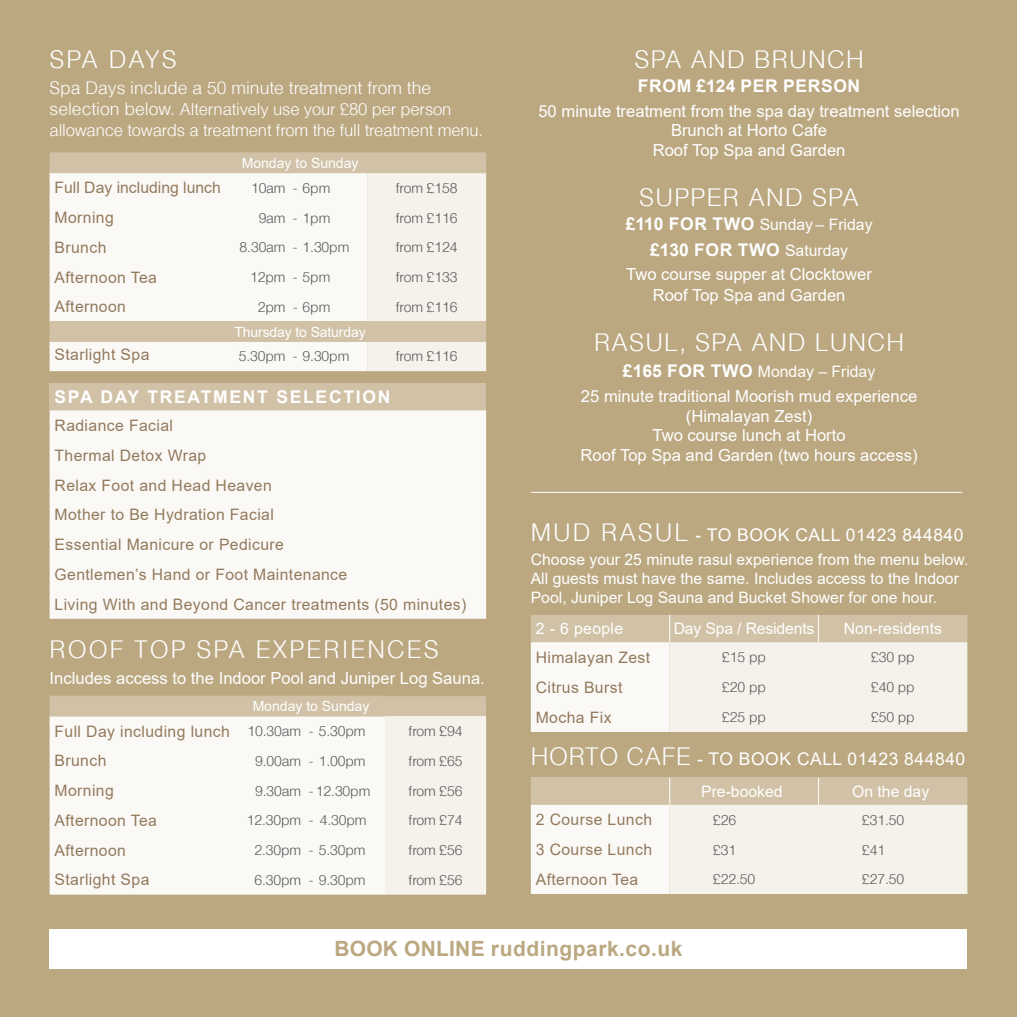
<style>
.page{position:relative;width:1017px;height:1017px;background:#bba881}
.page>*{position:absolute;margin:0;border:0;box-sizing:border-box;transform-origin:0 0}
.t1{font:300 24.5px "Helvetica";letter-spacing:.05em;color:#fff}
.t2{font:300 24.5px "Helvetica";letter-spacing:.08em;color:#fff}
.t3{font:700 21px "Arial";letter-spacing:.025em;color:#bba881}
.t4{font:17.5px "Arial";letter-spacing:.03em;color:#fff}
.t5{font:300 17.5px "Helvetica";color:#fff}
.t6{font:700 17.5px "Arial";letter-spacing:.035em;color:#fff}
.t7{font:700 17.5px "Arial";letter-spacing:.1em;color:#fff}
.t8{font:16.62px/19.9px "Arial";color:#fff;text-align:center}
.t9{font:300 16.62px/21px "Helvetica";letter-spacing:-.01em;color:#fff}
.t10{font:15.75px "Arial";letter-spacing:.025em;color:#937a5d}
.t11{font:15.75px/18.9px "Arial";color:#fff}
.t12{font:15.75px "Arial";color:#937a5d}
.t13{font:300 14px "Helvetica";letter-spacing:-.01em;color:#57585a}
.t14{font:14px "Arial";color:#fff}
.s1{font-size:17.5px}
.s2{font-weight:700;font-size:17.5px}
.s3{font-weight:400;font-size:15.75px}
.s4{font-family:"Helvetica";font-weight:300;font-size:24.5px}
</style>
<div class="page">
<div style="left:50px;top:154px;width:436px;height:18px;background:#d1c2a7"></div>
<svg style="left:50px;top:173px;width:317px;height:198px;background:#f6f3ee"></svg>
<svg style="left:367px;top:173px;width:119px;height:198px;background:#f1ede4"></svg>
<hr style="left:50px;top:153px;width:183px;height:1px;background:#d1c2a7">
<hr style="left:233px;top:153px;width:70px;height:1px;background:#d1c2a7">
<hr style="left:303px;top:153px;width:64px;height:1px;background:#d1c2a7">
<hr style="left:367px;top:153px;width:119px;height:1px;background:#d1c2a7">
<hr style="left:50px;top:172px;width:183px;height:1px;background:#d1c2a7">
<hr style="left:233px;top:172px;width:70px;height:1px;background:#d1c2a7">
<hr style="left:303px;top:172px;width:64px;height:1px;background:#d1c2a7">
<hr style="left:367px;top:172px;width:119px;height:1px;background:#d1c2a7">
<hr style="left:50px;top:321px;width:183px;height:1px;background:#d1c2a7">
<hr style="left:233px;top:321px;width:70px;height:1px;background:#d1c2a7">
<hr style="left:303px;top:321px;width:64px;height:1px;background:#d1c2a7">
<hr style="left:367px;top:321px;width:119px;height:1px;background:#d1c2a7">
<hr style="left:50px;top:341px;width:183px;height:1px;background:#d1c2a7">
<hr style="left:233px;top:341px;width:70px;height:1px;background:#d1c2a7">
<hr style="left:303px;top:341px;width:64px;height:1px;background:#d1c2a7">
<hr style="left:367px;top:341px;width:119px;height:1px;background:#d1c2a7">
<div style="left:50px;top:383px;width:436px;height:27px;background:#d1c2a7"></div>
<div style="left:50px;top:410px;width:436px;height:209px;background:#fbf9f6"></div>
<svg style="left:531px;top:778px;width:436px;height:116px;background:#eee8dd"></svg>
<hr style="left:531px;top:777px;width:139px;height:1px;background:#d1c2a7">
<hr style="left:670px;top:777px;width:149px;height:1px;background:#d1c2a7">
<hr style="left:819px;top:777px;width:148px;height:1px;background:#d1c2a7">
<svg style="left:531px;top:615px;width:436px;height:117px;background:#eee8dd"></svg>
<svg style="left:50px;top:696px;width:436px;height:199px;background:#f5f1eb"></svg>
<hr style="left:316px;top:716px;width:69px;height:1px;background:#d1c2a7">
<hr style="left:531px;top:492px;width:431px;height:1px;background:#fff">
<div style="left:50px;top:929px;width:917px;height:39px;background:#fff"></div>
<p class="t1" style="left:50px;top:44px;width:129px">SPA DAYS</p>
<p class="t5" style="left:50px;top:77px;width:383px">Spa Days include a 50 minute treatment from the</p>
<p class="t9" style="left:50px;top:98px;width:435px"><span class="s1">selection below.</span> Alternatively use your £80 per person allowance towards a treatment from the full treatment menu.</p>
<p class="t14" style="left:242px;top:153px;width:118px">Monday to Sunday</p>
<p class="t12" style="left:55px;top:177px;width:168px">Full Day including lunch</p>
<p class="t13" style="left:251px;top:179px;width:81px">10am - 6pm</p>
<p class="t13" style="left:396px;top:179px;width:63px">from £158</p>
<p class="t10" style="left:55px;top:207px;width:61px">Morning</p>
<p class="t13" style="left:259px;top:209px;width:73px">9am - 1pm</p>
<p class="t13" style="left:396px;top:209px;width:63px">from £116</p>
<p class="t10" style="left:55px;top:236px;width:53px">Brunch</p>
<p class="t13" style="left:240px;top:239px;width:111px">8.30am - 1.30pm</p>
<p class="t13" style="left:396px;top:239px;width:63px">from £124</p>
<p class="t10" style="left:55px;top:266px;width:104px">Afternoon Tea</p>
<p class="t13" style="left:250px;top:268px;width:82px">12pm - 5pm</p>
<p class="t13" style="left:396px;top:268px;width:63px">from £133</p>
<p class="t10" style="left:55px;top:296px;width:73px">Afternoon</p>
<p class="t13" style="left:258px;top:298px;width:74px">2pm - 6pm</p>
<p class="t13" style="left:396px;top:298px;width:63px">from £116</p>
<p class="t14" style="left:235px;top:322px;width:133px">Thursday to Saturday</p>
<p class="t10" style="left:55px;top:343px;width:96px">Starlight Spa</p>
<p class="t13" style="left:239px;top:348px;width:112px">5.30pm - 9.30pm</p>
<p class="t13" style="left:396px;top:348px;width:63px">from £116</p>
<p class="t7" style="left:55px;top:385px;width:337px">SPA DAY TREATMENT SELECTION</p>
<p class="t10" style="left:55px;top:415px;width:120px">Radiance Facial</p>
<p class="t10" style="left:55px;top:444px;width:153px">Thermal Detox Wrap</p>
<p class="t10" style="left:55px;top:474px;width:219px">Relax Foot and Head Heaven</p>
<p class="t10" style="left:55px;top:504px;width:221px">Mother to Be Hydration Facial</p>
<p class="t10" style="left:55px;top:534px;width:231px">Essential Manicure or Pedicure</p>
<p class="t10" style="left:55px;top:563px;width:294px">Gentlemen’s Hand or Foot Maintenance</p>
<p class="t10" style="left:55px;top:593px;width:413px">Living With and Beyond Cancer treatments (50 minutes)</p>
<p class="t2" style="left:50px;top:634px;width:391px">ROOF TOP SPA EXPERIENCES</p>
<p class="t8" style="left:50px;top:668px;width:437px">Includes access to the Indoor Pool and Juniper Log Sauna.</p>
<p class="t14" style="left:253px;top:697px;width:118px">Monday to Sunday</p>
<p class="t10" style="left:55px;top:720px;width:177px">Full Day including lunch</p>
<p class="t13" style="left:247px;top:722px;width:55px">10.30am</p>
<p class="t13" style="left:309px;top:722px;width:58px">- 5.30pm</p>
<p class="t13" style="left:409px;top:722px;width:56px">from £94</p>
<p class="t10" style="left:55px;top:750px;width:53px">Brunch</p>
<p class="t13" style="left:255px;top:752px;width:47px">9.00am</p>
<p class="t13" style="left:309px;top:752px;width:58px">- 1.00pm</p>
<p class="t13" style="left:409px;top:752px;width:56px">from £65</p>
<p class="t10" style="left:55px;top:780px;width:61px">Morning</p>
<p class="t13" style="left:255px;top:782px;width:47px">9.30am</p>
<p class="t13" style="left:309px;top:782px;width:63px">- 12.30pm</p>
<p class="t13" style="left:409px;top:782px;width:56px">from £56</p>
<p class="t10" style="left:55px;top:810px;width:104px">Afternoon Tea</p>
<p class="t13" style="left:247px;top:812px;width:56px">12.30pm</p>
<p class="t13" style="left:309px;top:812px;width:6px">-</p>
<p class="t13" style="left:320px;top:812px;width:48px">4.30pm</p>
<p class="t13" style="left:409px;top:812px;width:56px">from £74</p>
<p class="t10" style="left:55px;top:839px;width:73px">Afternoon</p>
<p class="t13" style="left:254px;top:841px;width:48px">2.30pm</p>
<p class="t13" style="left:309px;top:841px;width:58px">- 5.30pm</p>
<p class="t13" style="left:409px;top:841px;width:56px">from £56</p>
<p class="t10" style="left:55px;top:869px;width:96px">Starlight Spa</p>
<p class="t13" style="left:254px;top:871px;width:48px">6.30pm</p>
<p class="t13" style="left:309px;top:871px;width:58px">- 9.30pm</p>
<p class="t13" style="left:409px;top:871px;width:56px">from £56</p>
<p class="t1" style="left:634px;top:44px;width:231px">SPA AND BRUNCH</p>
<p class="t6" style="left:638px;top:73px;width:224px">FROM £124 PER PERSON</p>
<p class="t8" style="left:538px;top:101px;width:423px">50 minute treatment from the spa day treatment selection<br>Brunch at Horto Cafe<br>Roof Top Spa and Garden</p>
<p class="t1" style="left:639px;top:182px;width:221px">SUPPER AND SPA</p>
<p class="t11" style="left:626px;top:214px;width:248px"><span class="s2">£110 FOR TWO</span> Sunday – Friday</p>
<p class="t6" style="left:650px;top:237px;width:199px">£130 FOR TWO <span class="s3">Saturday</span></p>
<p class="t8" style="left:626px;top:264px;width:247px;line-height:21px">Two course supper at Clocktower<br>Roof Top Spa and Garden</p>
<p class="t1" style="left:594px;top:327px;width:312px">RASUL, SPA AND LUNCH</p>
<p class="t11" style="left:623px;top:362px;width:254px"><span class="s2">£165 FOR TWO</span> Monday – Friday</p>
<p class="t8" style="left:581px;top:386px;width:338px">25 minute traditional Moorish mud experience (Himalayan Zest)<br>Two course lunch at Horto<br>Roof Top Spa and Garden (two hours access)</p>
<p class="t4" style="left:531px;top:523px;width:434px"><span class="s4">MUD RASUL</span> - TO BOOK CALL 01423 844840</p>
<p class="t11" style="left:531px;top:550px;width:439px">Choose your 25 minute rasul experience from the menu below.<br>All guests must have the same. Includes access to the Indoor<br>Pool, Juniper Log Sauna and Bucket Shower for one hour.</p>
<p class="t11" style="left:536px;top:619px;width:89px">2 - 6 people</p>
<p class="t11" style="left:674px;top:619px;width:142px">Day Spa / Residents</p>
<p class="t11" style="left:844px;top:619px;width:100px">Non-residents</p>
<p class="t10" style="left:536px;top:646px;width:116px">Himalayan Zest</p>
<p class="t13" style="left:722px;top:649px;width:45px">£15 pp</p>
<p class="t13" style="left:871px;top:649px;width:45px">£30 pp</p>
<p class="t10" style="left:536px;top:676px;width:88px">Citrus Burst</p>
<p class="t13" style="left:722px;top:679px;width:45px">£20 pp</p>
<p class="t13" style="left:871px;top:679px;width:45px">£40 pp</p>
<p class="t10" style="left:536px;top:706px;width:77px">Mocha Fix</p>
<p class="t13" style="left:722px;top:709px;width:45px">£25 pp</p>
<p class="t13" style="left:871px;top:709px;width:45px">£50 pp</p>
<p class="t4" style="left:531px;top:747px;width:436px"><span class="s4">HORTO CAFE</span> - TO BOOK CALL 01423 844840</p>
<p class="t11" style="left:701px;top:782px;width:83px">Pre-booked</p>
<p class="t11" style="left:852px;top:782px;width:79px">On the day</p>
<p class="t10" style="left:536px;top:809px;width:118px">2 Course Lunch</p>
<p class="t13" style="left:713px;top:811px;width:25px">£26</p>
<p class="t13" style="left:862px;top:811px;width:44px">£31.50</p>
<p class="t10" style="left:536px;top:839px;width:118px">3 Course Lunch</p>
<p class="t13" style="left:713px;top:841px;width:25px">£31</p>
<p class="t13" style="left:862px;top:841px;width:25px">£41</p>
<p class="t10" style="left:536px;top:868px;width:104px">Afternoon Tea</p>
<p class="t13" style="left:713px;top:871px;width:44px">£22.50</p>
<p class="t13" style="left:862px;top:871px;width:44px">£27.50</p>
<p class="t3" style="left:334px;top:934px;width:350px">BOOK ONLINE ruddingpark.co.uk</p>
</div>
